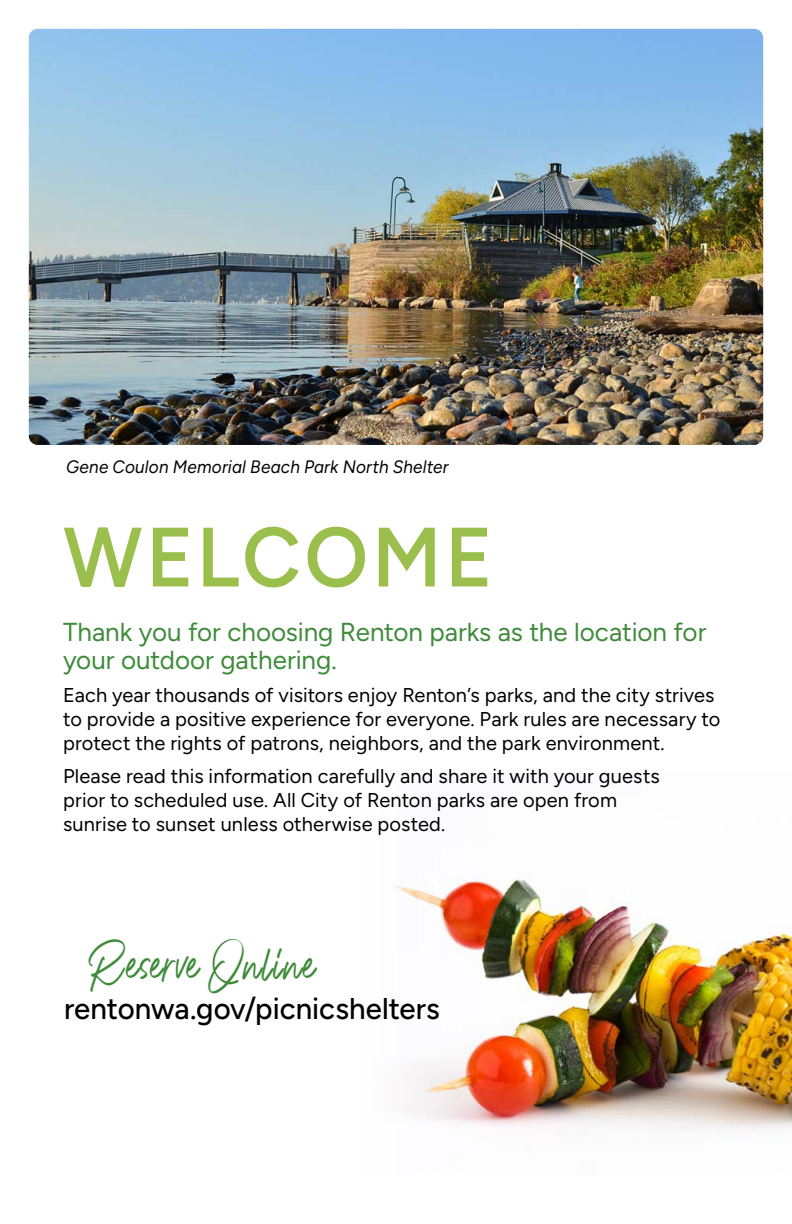
<style>
.page{position:relative;width:792px;height:1224px;background:#fff}
.page>*{position:absolute;margin:0;border:0;box-sizing:border-box;transform-origin:0 0}
.t1{font:600 84px "Figtree";letter-spacing:.045em;color:#9bbf4c}
.t2{font:40px "Andrellina";letter-spacing:.05em;color:#3e8b39;scale:1.04 1}
.t3{font:500 30px "Figtree";color:#000}
.t4{font:26px/28px "Figtree";color:#3e8b39}
.t5{font:20px/24px "Figtree";letter-spacing:.005em;color:#000}
.t6{font:italic 18px "Figtree";letter-spacing:.01em;color:#000;scale:.95 1}
</style>
<div class="page">
<img style="left:29px;top:29px;width:734px;height:416px">
<img style="left:395px;top:878px;width:397px;height:253px">
<p class="t6" style="left:66px;top:457px;width:404px">Gene Coulon Memorial Beach Park North Shelter</p>
<h1 class="t1" style="left:63px;top:508px;width:432px">WELCOME</h1>
<h3 class="t4" style="left:63px;top:618px;width:645px">Thank you for choosing Renton parks as the location for your outdoor gathering.</h3>
<p class="t5" style="left:63px;top:684px;width:659px">Each year thousands of visitors enjoy Renton’s parks, and the city strives to provide a positive experience for everyone. Park rules are necessary to protect the rights of patrons, neighbors, and the park environment.</p>
<p class="t5" style="left:63px;top:765px;width:598px">Please read this information carefully and share it with your guests prior to scheduled use. All City of Renton parks are open from sunrise to sunset unless otherwise posted.</p>
<h2 class="t2" style="left:88px;top:937px;width:220px">Reserve Online</h2>
<h3 class="t3" style="left:64px;top:991px;width:377px">rentonwa.gov/picnicshelters</h3>
</div>
